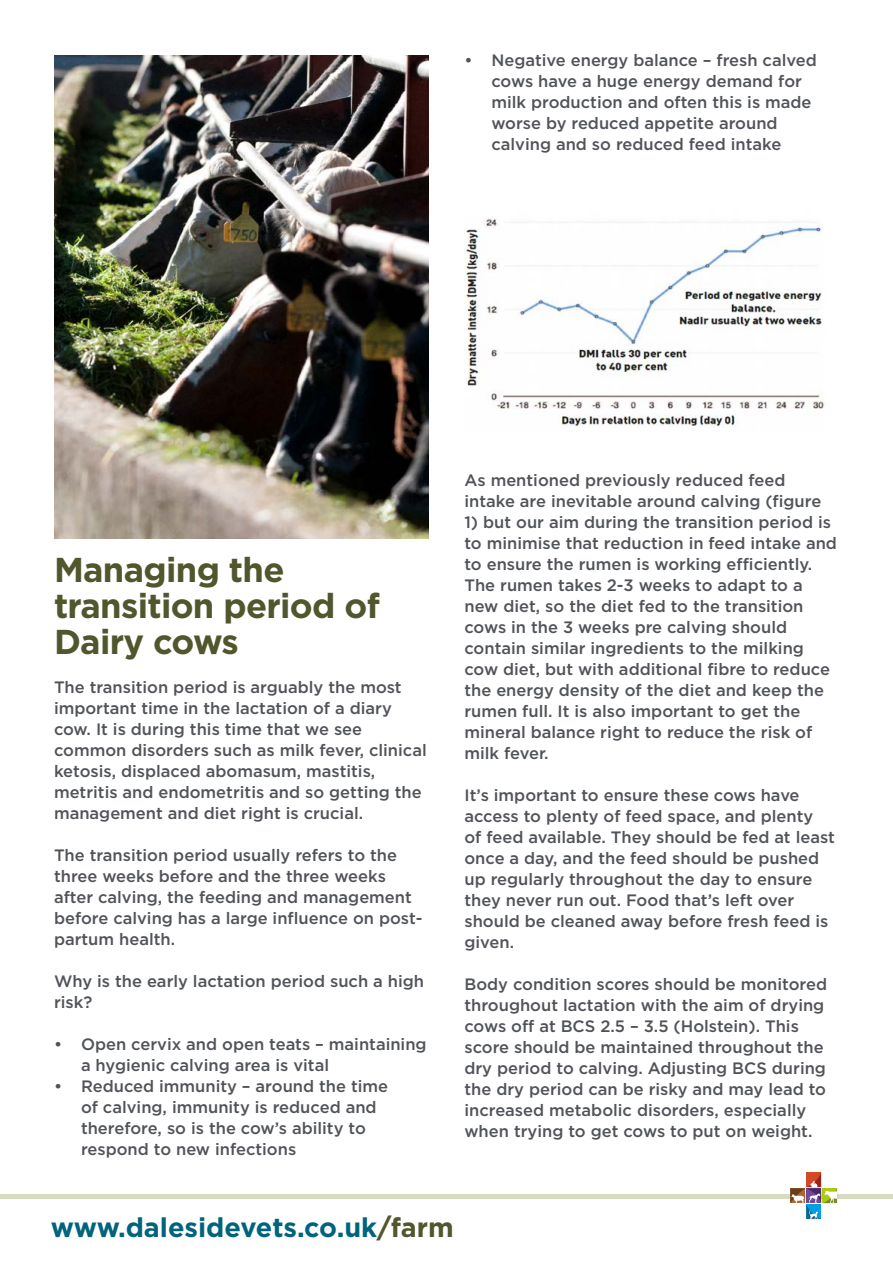
<style>
.page{position:relative;width:893px;height:1263px;background:#fff}
.page>*{position:absolute;margin:0;border:0;box-sizing:border-box;transform-origin:0 0}
.t1{font:700 34.5px/36px "Gotham";letter-spacing:-.02em;color:#51562d}
.t2{font:700 27px "Gotham";color:#01647c}
.t3{font:500 16.5px/21px "Gotham";color:#505358}
.s1{color:#51562d}
</style>
<div class="page">
<div style="left:0;top:1194px;width:893px;height:5px;background:#d8dbbe"></div>
<svg style="left:790px;top:1172px;width:47px;height:47px"></svg>
<img style="left:54px;top:55px;width:375px;height:484px">
<img style="left:464px;top:219px;width:360px;height:208px">
<p class="t3" style="left:491px;top:49px;width:327px;text-indent:-27px">• Negative energy balance – fresh calved cows have a huge energy demand for milk production and often this is made worse by reduced appetite around calving and so reduced feed intake</p>
<h1 class="t1" style="left:54px;top:551px;width:327px">Managing the transition period of<br>Dairy cows</h1>
<p class="t3" style="left:54px;top:676px;width:374px">The transition period is arguably the most important time in the lactation of a diary cow. It is during this time that we see common disorders such as milk fever, clinical ketosis, displaced abomasum, mastitis, metritis and endometritis and so getting the management and diet right is crucial.</p>
<p class="t3" style="left:54px;top:844px;width:370px">The transition period usually refers to the three weeks before and the three weeks after calving, the feeding and management before calving has a large influence on post&shy;partum health.</p>
<p class="t3" style="left:54px;top:970px;width:372px">Why is the early lactation period such a high risk?</p>
<p class="t3" style="left:81px;top:1033px;width:347px;text-indent:-27px">• Open cervix and open teats – maintaining a hygienic calving area is vital</p>
<p class="t3" style="left:81px;top:1075px;width:309px;text-indent:-27px">• Reduced immunity – around the time of calving, immunity is reduced and therefore, so is the cow’s ability to respond to new infections</p>
<p class="t3" style="left:464px;top:469px;width:358px">As mentioned previously reduced feed intake are inevitable around calving (figure</p>
<p class="t3" style="left:464px;top:511px;width:374px">1) but our aim during the transition period is to minimise that reduction in feed intake and to ensure the rumen is working efficiently.<br>The rumen takes 2-3 weeks to adapt to a new diet, so the diet fed to the transition cows in the 3 weeks pre calving should contain similar ingredients to the milking cow diet, but with additional fibre to reduce the energy density of the diet and keep the rumen full. It is also important to get the mineral balance right to reduce the risk of milk fever.</p>
<p class="t3" style="left:464px;top:784px;width:372px">It’s important to ensure these cows have access to plenty of feed space, and plenty<br>of feed available. They should be fed at least once a day, and the feed should be pushed up regularly throughout the day to ensure they never run out. Food that’s left over should be cleaned away before fresh feed is given.</p>
<p class="t3" style="left:464px;top:973px;width:364px">Body condition scores should be monitored throughout lactation with the aim of drying cows off at BCS 2.5 – 3.5 (Holstein). This score should be maintained throughout the dry period to calving. Adjusting BCS during the dry period can be risky and may lead to increased metabolic disorders, especially when trying to get cows to put on weight.</p>
<h2 class="t2" style="left:51px;top:1212px;width:404px">www.dalesidevets.co.uk<span class="s1">/farm</span></h2>
</div>
